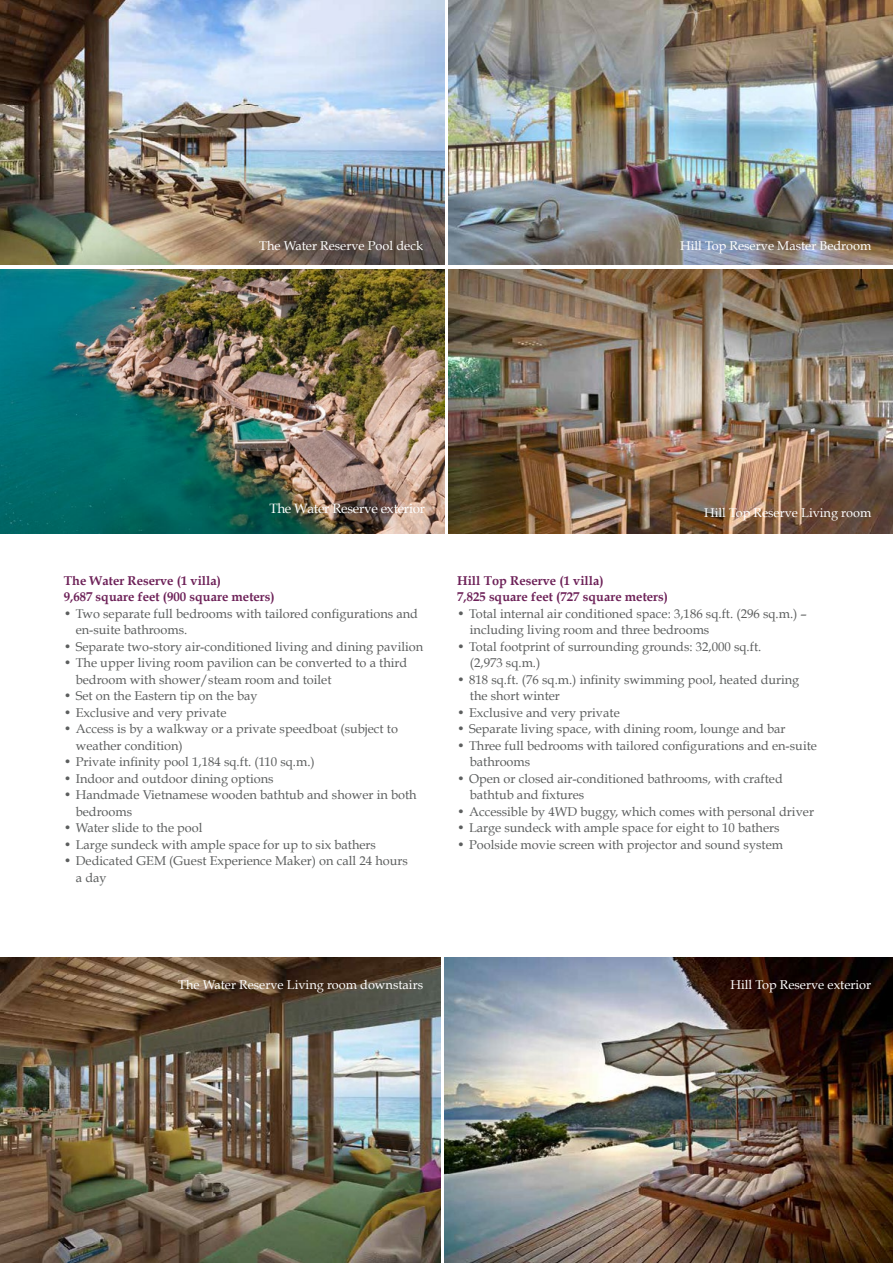
<style>
.page{position:relative;width:893px;height:1263px;background:#fff}
.page>*{position:absolute;margin:0;border:0;box-sizing:border-box;transform-origin:0 0}
.t1{font:13.5px "Book Antiqua";letter-spacing:-.02em;color:#fff}
.t2{font:12.75px/16.5px "Book Antiqua";color:#5c5e5e}
.t3{font:12.75px "Book Antiqua";color:#fff}
.t4{font:700 12.75px/16.5px "Book Antiqua";color:#6d2158}
</style>
<div class="page">
<img style="left:444px;top:958px;width:449px;height:305px">
<img style="left:0;top:958px;width:440px;height:305px">
<img style="left:0;top:0;width:444px;height:265px">
<img style="left:449px;top:0;width:444px;height:265px">
<img style="left:449px;top:269px;width:444px;height:265px">
<img style="left:0;top:270px;width:444px;height:264px">
<p class="t3" style="left:259px;top:238px;width:165px">The Water Reserve Pool deck</p>
<p class="t3" style="left:680px;top:238px;width:193px">Hill Top Reserve Master Bedroom</p>
<p class="t1" style="left:269px;top:499px;width:157px">The Water Reserve exterior</p>
<p class="t3" style="left:271px;top:505px;width:154px">The Water Reserve exterior</p>
<p class="t3" style="left:704px;top:505px;width:169px">Hill Top Reserve Living room</p>
<p class="t4" style="left:64px;top:572px;width:213px">The Water Reserve (1 villa)<br>9,687 square feet (900 square meters)</p>
<p class="t2" style="left:76px;top:605px;width:344px;text-indent:-12px">• Two separate full bedrooms with tailored configurations and en-suite bathrooms.</p>
<p class="t2" style="left:64px;top:638px;width:361px">• Separate two-story air-conditioned living and dining pavilion</p>
<p class="t2" style="left:76px;top:655px;width:333px;text-indent:-12px">• The upper living room pavilion can be converted to a third bedroom with shower/steam room and toilet</p>
<p class="t2" style="left:64px;top:688px;width:195px">• Set on the Eastern tip on the bay</p>
<p class="t2" style="left:64px;top:704px;width:164px">• Exclusive and very private</p>
<p class="t2" style="left:76px;top:721px;width:324px;text-indent:-12px">• Access is by a walkway or a private speedboat (subject to weather condition)</p>
<p class="t2" style="left:64px;top:754px;width:253px">• Private infinity pool 1,184 sq.ft. (110 sq.m.)</p>
<p class="t2" style="left:64px;top:770px;width:211px">• Indoor and outdoor dining options</p>
<p class="t2" style="left:76px;top:787px;width:342px;text-indent:-12px">• Handmade Vietnamese wooden bathtub and shower in both bedrooms</p>
<p class="t2" style="left:64px;top:820px;width:140px">• Water slide to the pool</p>
<p class="t2" style="left:64px;top:836px;width:314px">• Large sundeck with ample space for up to six bathers</p>
<p class="t2" style="left:76px;top:853px;width:334px;text-indent:-12px">• Dedicated GEM (Guest Experience Maker) on call 24 hours a day</p>
<p class="t4" style="left:457px;top:572px;width:213px">Hill Top Reserve (1 villa)<br>7,825 square feet (727 square meters)</p>
<p class="t2" style="left:470px;top:605px;width:339px;text-indent:-13px">• Total internal air conditioned space: 3,186 sq.ft. (296 sq.m.) – including living room and three bedrooms</p>
<p class="t2" style="left:470px;top:638px;width:293px;text-indent:-13px">• Total footprint of surrounding grounds: 32,000 sq.ft. (2,973 sq.m.)</p>
<p class="t2" style="left:470px;top:671px;width:331px;text-indent:-13px">• 818 sq.ft. (76 sq.m.) infinity swimming pool, heated during the short winter</p>
<p class="t2" style="left:457px;top:704px;width:164px">• Exclusive and very private</p>
<p class="t2" style="left:457px;top:721px;width:330px">• Separate living space, with dining room, lounge and bar</p>
<p class="t2" style="left:470px;top:737px;width:349px;text-indent:-13px">• Three full bedrooms with tailored configurations and en-suite bathrooms</p>
<p class="t2" style="left:470px;top:770px;width:314px;text-indent:-13px">• Open or closed air-conditioned bathrooms, with crafted bathtub and fixtures</p>
<p class="t2" style="left:457px;top:803px;width:358px">• Accessible by 4WD buggy, which comes with personal driver</p>
<p class="t2" style="left:457px;top:820px;width:324px">• Large sundeck with ample space for eight to 10 bathers</p>
<p class="t2" style="left:457px;top:836px;width:327px">• Poolside movie screen with projector and sound system</p>
<p class="t3" style="left:178px;top:977px;width:246px">The Water Reserve Living room downstairs</p>
<p class="t3" style="left:730px;top:977px;width:142px">Hill Top Reserve exterior</p>
</div>
